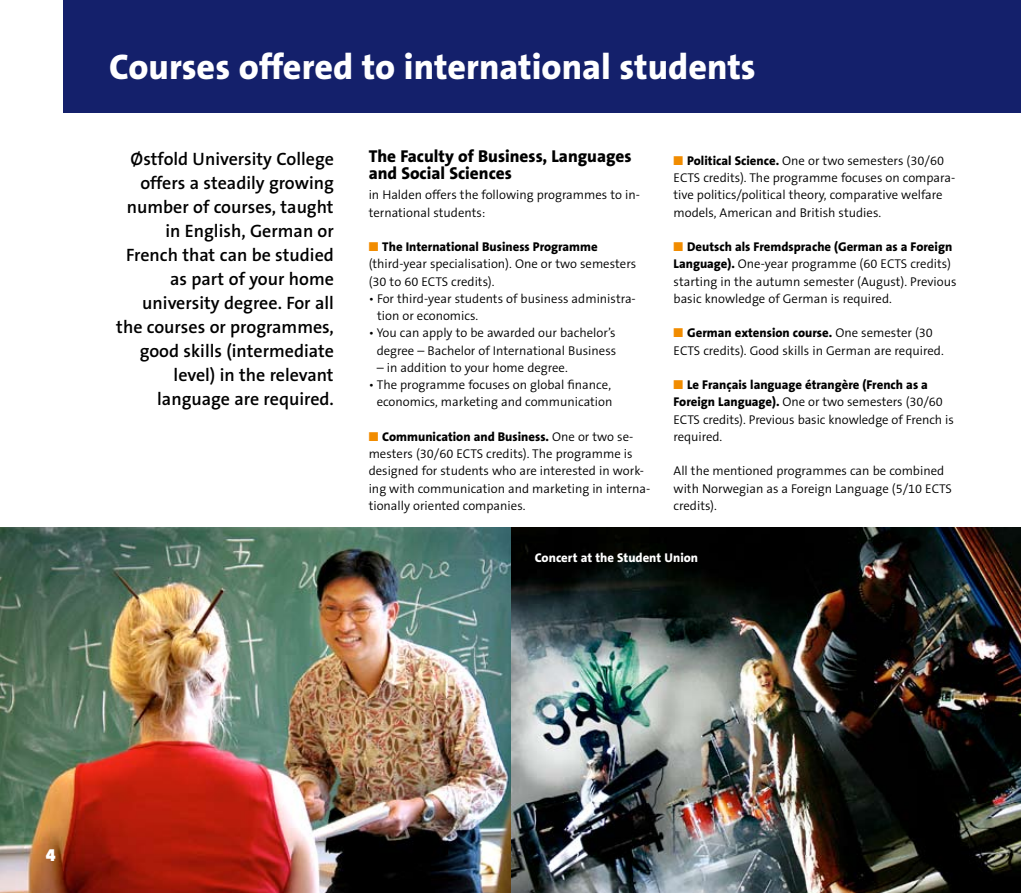
<style>
.page{position:relative;width:1021px;height:893px;background:#fff}
.page>*{position:absolute;margin:0;border:0;box-sizing:border-box;transform-origin:0 0}
.t1{font:800 36px "The Sans B8";color:#fff}
.t2{font:600 18px/24px "The Sans B6";color:#000;text-align:right}
.t3{font:800 17.25px/17.2px "The Sans B8";color:#000}
.t4{font:300 12.75px/17.2px "The Sans B4";color:#000}
.t5{font:800 12.75px "The Sans B8";color:#000}
.t6{font:800 12.75px "The Sans B8";color:#fff}
.s1{color:#f18c00}
.s2{font-family:"The Sans B4";font-weight:300}
.s3{font-family:"The Sans B8";font-weight:800}
</style>
<div class="page">
<div style="left:64px;top:0;width:956px;height:113px;background:#14206b"></div>
<img style="left:0;top:527px;width:511px;height:366px">
<img style="left:511px;top:527px;width:509px;height:366px">
<svg style="left:46px;top:849px;width:9px;height:12px"></svg>
<h1 class="t1" style="left:109px;top:47px;width:648px">Courses offered to international students</h1>
<p class="t2" style="left:116px;top:148px;width:219px">Østfold University College offers a steadily growing number of courses, taught in English, German or<br>French that can be studied as part of your home university degree. For all the courses or programmes, good skills (intermediate level) in the relevant language are required.</p>
<h3 class="t3" style="left:369px;top:148px;width:264px">The Faculty of Business, Languages and Social Sciences</h3>
<p class="t4" style="left:369px;top:187px;width:273px">in Halden offers the following programmes to in&shy;ternational students:</p>
<p class="t5" style="left:369px;top:240px;width:231px"><span class="s1">■</span> The International Business Programme</p>
<p class="t4" style="left:369px;top:256px;width:269px">(third-year specialisation). One or two semesters (30 to 60 ECTS credits).</p>
<p class="t4" style="left:377px;top:290px;width:260px;text-indent:-8px">• For third-year students of business administra&shy;tion or economics.</p>
<p class="t4" style="left:369px;top:325px;width:249px;text-align:right">• You can apply to be awarded our bachelor’s degree – Bachelor of International Business</p>
<p class="t4" style="left:377px;top:359px;width:193px">– in addition to your home degree.</p>
<p class="t4" style="left:369px;top:377px;width:245px;text-align:right">• The programme focuses on global finance, economics, marketing and communication</p>
<p class="t5" style="left:369px;top:430px;width:266px"><span class="s1">■</span> Communication and Business. <span class="s2">One or two se-</span></p>
<p class="t4" style="left:369px;top:446px;width:283px">mesters (30/60 ECTS credits). The programme is designed for students who are interested in work&shy;ing with communication and marketing in interna&shy;tionally oriented companies.</p>
<p class="t4" style="left:673px;top:152px;width:283px"><span class="s1">■</span> <span class="s3">Political Science.</span> One or two semesters (30/60<br>ECTS credits). The programme focuses on compara&shy;tive politics/political theory, comparative welfare models, American and British studies.</p>
<p class="t5" style="left:673px;top:240px;width:280px"><span class="s1">■</span> Deutsch als Fremdsprache (German as a Foreign</p>
<p class="t4" style="left:673px;top:256px;width:284px"><span class="s3">Language).</span> One-year programme (60 ECTS credits) starting in the autumn semester (August). Previous basic knowledge of German is required.</p>
<p class="t5" style="left:673px;top:326px;width:261px"><span class="s1">■</span> German extension course. <span class="s2">One semester (30</span></p>
<p class="t4" style="left:673px;top:342px;width:272px">ECTS credits). Good skills in German are required.</p>
<p class="t5" style="left:673px;top:378px;width:256px"><span class="s1">■</span> Le Français language étrangère (French as a</p>
<p class="t4" style="left:673px;top:394px;width:282px"><span class="s3">Foreign Language).</span> One or two semesters (30/60<br>ECTS credits). Previous basic knowledge of French is required.</p>
<p class="t4" style="left:673px;top:463px;width:280px">All the mentioned programmes can be combined with Norwegian as a Foreign Language (5/10 ECTS credits).</p>
<p class="t6" style="left:535px;top:551px;width:165px">Concert at the Student Union</p>
</div>
